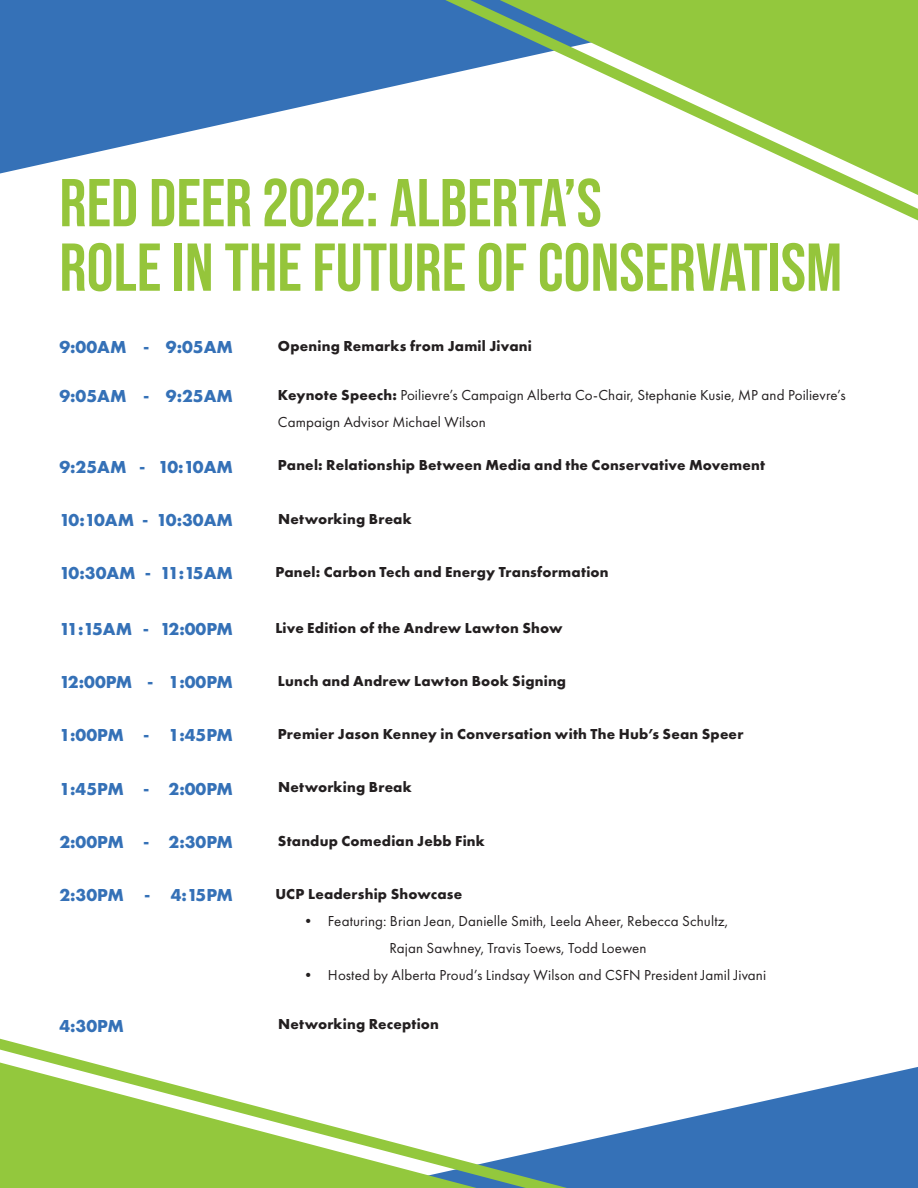
<style>
.page{position:relative;width:918px;height:1188px;background:#fff}
.page>*{position:absolute;margin:0;border:0;box-sizing:border-box;transform-origin:0 0}
.t1{font:700 67.5px "Bebas Neue Pro";color:#95c53b}
.t2{font:700 18px "Futura PT";color:#3571b7}
.t3{font:700 18px "Futura PT";letter-spacing:-.02em;color:#3571b7}
.t4{font:700 15px "Futura PT";letter-spacing:.015em;color:#231f20}
.t5{font:15px/27px "Futura PT";letter-spacing:.005em;color:#231f20}
.s1{font-weight:700}
</style>
<div class="page">
<svg style="left:742px;top:1067px;width:176px;height:121px;fill:#3571b7"></svg>
<svg style="left:0;top:1038px;width:742px;height:150px"></svg>
<svg style="left:0;top:0;width:394px;height:174px;fill:#3571b7"></svg>
<svg style="left:394px;top:0;width:524px;height:221px"></svg>
<p class="t1" style="left:59px;top:164px;width:544px">RED DEER 2022: ALBERTA’S</p>
<p class="t1" style="left:59px;top:229px;width:784px">ROLE IN THE FUTURE OF CONSERVATISM</p>
<p class="t2" style="left:59px;top:336px;width:175px">9:00AM - 9:05AM</p>
<p class="t4" style="left:278px;top:336px;width:255px">Opening Remarks from Jamil Jivani</p>
<p class="t2" style="left:59px;top:384px;width:175px">9:05AM - 9:25AM</p>
<p class="t5" style="left:278px;top:381px;width:569px"><span class="s1">Keynote Speech:</span> Poilievre’s Campaign Alberta Co-Chair, Stephanie Kusie, MP and Poilievre’s<br>Campaign Advisor Michael Wilson</p>
<p class="t2" style="left:59px;top:455px;width:175px">9:25AM - 10:10AM</p>
<p class="t4" style="left:278px;top:456px;width:489px">Panel: Relationship Between Media and the Conservative Movement</p>
<p class="t2" style="left:59px;top:508px;width:175px">10:10AM - 10:30AM</p>
<p class="t4" style="left:278px;top:509px;width:135px">Networking Break</p>
<p class="t2" style="left:59px;top:562px;width:175px">10:30AM - 11:15AM</p>
<p class="t4" style="left:275px;top:562px;width:335px">Panel: Carbon Tech and Energy Transformation</p>
<p class="t3" style="left:59px;top:617px;width:175px">11:15AM - 12:00PM</p>
<p class="t4" style="left:275px;top:618px;width:289px">Live Edition of the Andrew Lawton Show</p>
<p class="t2" style="left:59px;top:671px;width:175px">12:00PM - 1:00PM</p>
<p class="t4" style="left:278px;top:671px;width:290px">Lunch and Andrew Lawton Book Signing</p>
<p class="t2" style="left:59px;top:724px;width:175px">1:00PM - 1:45PM</p>
<p class="t4" style="left:278px;top:724px;width:467px">Premier Jason Kenney in Conversation with The Hub’s Sean Speer</p>
<p class="t2" style="left:59px;top:777px;width:175px">1:45PM - 2:00PM</p>
<p class="t4" style="left:278px;top:778px;width:135px">Networking Break</p>
<p class="t2" style="left:59px;top:830px;width:175px">2:00PM - 2:30PM</p>
<p class="t4" style="left:278px;top:831px;width:209px">Standup Comedian Jebb Fink</p>
<p class="t3" style="left:59px;top:884px;width:175px">2:30PM - 4:15PM</p>
<p class="t4" style="left:275px;top:884px;width:188px">UCP Leadership Showcase</p>
<p class="t5" style="left:301px;top:907px;width:429px">• Featuring: Brian Jean, Danielle Smith, Leela Aheer, Rebecca Schultz,</p>
<p class="t5" style="left:389px;top:934px;width:259px">Rajan Sawhney, Travis Toews, Todd Loewen</p>
<p class="t5" style="left:301px;top:961px;width:467px">• Hosted by Alberta Proud’s Lindsay Wilson and CSFN President Jamil Jivani</p>
<p class="t2" style="left:59px;top:1014px;width:66px">4:30PM</p>
<p class="t4" style="left:278px;top:1015px;width:162px">Networking Reception</p>
</div>
